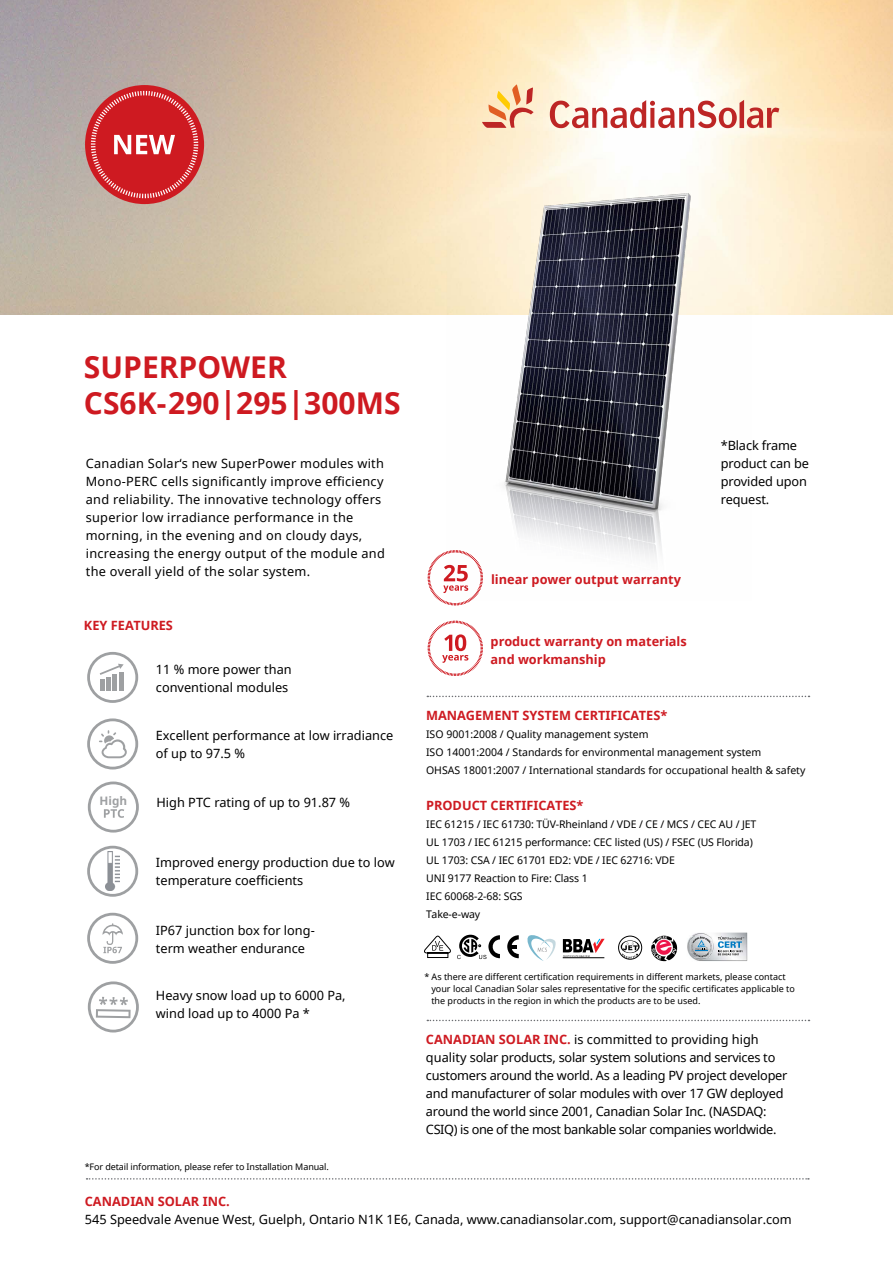
<style>
.page{position:relative;width:893px;height:1263px;background:#fff}
.page>*{position:absolute;margin:0;border:0;box-sizing:border-box;transform-origin:0 0}
.t1{font:700 30px/36px "Noto Sans";color:#ce1a21}
.t2{font:12.75px/18px "Noto Sans";color:#000}
.t3{font:12.75px/18px "Noto Sans";letter-spacing:-.02em;color:#000}
.t4{font:12.75px/18px "Noto Sans";letter-spacing:.02em;color:#000}
.t5{font:700 12.75px/18px "Noto Sans";color:#ce1a21}
.t6{font:700 11.7px "Noto Sans";color:#9ea0a2}
.t7{font:10.5px/18px "Noto Sans";letter-spacing:-.01em;color:#000}
.t8{font:9px/12px "Noto Sans";color:#000}
.s1{font-weight:700;color:#ce1a21}
</style>
<div class="page">
<img style="left:0;top:0;width:893px;height:315px">
<div style="left:85px;top:85px;width:119px;height:119px;background:#ce1a21;border-radius:50%"></div>
<svg style="left:91px;top:91px;width:107px;height:107px"></svg>
<img style="left:446px;top:101px;width:306px;height:457px">
<svg style="left:87px;top:1178px;width:722px;height:1px"></svg>
<svg style="left:87px;top:718px;width:51px;height:51px"></svg>
<svg style="left:87px;top:913px;width:51px;height:51px"></svg>
<svg style="left:87px;top:846px;width:51px;height:51px"></svg>
<svg style="left:88px;top:981px;width:51px;height:52px"></svg>
<svg style="left:87px;top:652px;width:51px;height:51px"></svg>
<img style="left:106px;top:852px;width:13px;height:39px">
<svg style="left:427px;top:1020px;width:382px;height:1px"></svg>
<svg style="left:427px;top:696px;width:382px;height:1px"></svg>
<svg style="left:88px;top:781px;width:51px;height:51px"></svg>
<svg style="left:428px;top:621px;width:55px;height:55px"></svg>
<svg style="left:428px;top:550px;width:55px;height:55px"></svg>
<svg style="left:507px;top:935px;width:12px;height:23px"></svg>
<svg style="left:424px;top:936px;width:27px;height:22px"></svg>
<svg style="left:457px;top:934px;width:43px;height:25px"></svg>
<svg style="left:527px;top:935px;width:29px;height:26px"></svg>
<hr style="left:563px;top:957px;width:41px;height:1px;background:#000">
<svg style="left:563px;top:939px;width:42px;height:18px"></svg>
<svg style="left:651px;top:936px;width:26px;height:25px"></svg>
<img style="left:687px;top:932px;width:61px;height:29px">
<svg style="left:718px;top:936px;width:26px;height:19px"></svg>
<img style="left:693px;top:957px;width:17px;height:1px">
<svg style="left:691px;top:936px;width:21px;height:21px"></svg>
<svg style="left:621px;top:940px;width:19px;height:13px"></svg>
<div style="left:618px;top:936px;width:24px;height:23px;border:1px solid #000;border-radius:50%"></div>
<svg style="left:622px;top:942px;width:16px;height:17px"></svg>
<svg style="left:482px;top:84px;width:52px;height:44px;background:#f0be96"></svg>
<svg style="left:550px;top:100px;width:229px;height:28px"></svg>
<h1 class="t1" style="left:84px;top:348px;width:318px">SUPERPOWER<br>CS6K-290|295|300MS</h1>
<p class="t4" style="left:86px;top:454px;width:301px">Canadian Solar‘s new SuperPower modules with Mono-PERC cells significantly improve efficiency and reliability. The innovative technology offers superior low irradiance performance in the morning, in the evening and on cloudy days, increasing the energy output of the module and the overall yield of the solar system.</p>
<p class="t5" style="left:84px;top:616px;width:90px">KEY FEATURES</p>
<p class="t2" style="left:156px;top:660px;width:137px">11 % more power than conventional modules</p>
<p class="t2" style="left:156px;top:726px;width:239px">Excellent performance at low irradiance of up to 97.5 %</p>
<p class="t6" style="left:100px;top:792px;width:29px">High</p>
<p class="t2" style="left:157px;top:793px;width:195px">High PTC rating of up to 91.87 %</p>
<p class="t2" style="left:156px;top:853px;width:240px">Improved energy production due to low temperature coefficients</p>
<p class="t2" style="left:156px;top:921px;width:160px">IP67 junction box for long&shy;term weather endurance</p>
<p class="t2" style="left:156px;top:985px;width:191px">Heavy snow load up to 6000 Pa, wind load up to 4000 Pa *</p>
<p class="t5" style="left:491px;top:570px;width:191px">linear power output warranty</p>
<p class="t5" style="left:491px;top:632px;width:198px">product warranty on materials and workmanship</p>
<p class="t5" style="left:426px;top:706px;width:59px">Manageme</p>
<p class="t5" style="left:501px;top:706px;width:38px">nt System</p>
<p class="t5" style="left:574px;top:706px;width:94px">Certificates*</p>
<p class="t2" style="left:721px;top:436px;width:90px">*Black frame product can be provided upon request.</p>
<p class="t7" style="left:426px;top:725px;width:381px">ISO 9001:2008 / Quality management system<br>ISO 14001:2004 / Standards for environmental management system<br>OHSAS 18001:2007 / International standards for occupational health &amp; safety</p>
<p class="t5" style="left:426px;top:796px;width:45px">Product</p>
<p class="t5" style="left:491px;top:796px;width:94px">CERTIFICATEs*</p>
<p class="t7" style="left:426px;top:815px;width:332px">IEC 61215 / IEC 61730: TÜV-Rheinland / VDE / CE / MCS / CEC AU / JET UL 1703 / IEC 61215 performance: CEC listed (US) / FSEC (US Florida)<br>UL 1703: CSA / IEC 61701 ED2: VDE / IEC 62716: VDE<br>UNI 9177 Reaction to Fire: Class 1<br>IEC 60068-2-68: SGS<br>Take-e-way</p>
<p class="t8" style="left:431px;top:970px;width:365px;text-indent:-7px">* As there are different certification requirements in different markets, please contact your local Canadian Solar sales representative for the specific certificates applicable to the products in the region in which the products are to be used.</p>
<p class="t3" style="left:426px;top:1030px;width:363px;text-indent:118px"><span class="s1">INC.</span> is committed to providing high quality solar products, solar system solutions and services to customers around the world. As a leading PV project developer and manufacturer of solar modules with over 17 GW deployed around the world since 2001, Canadian Solar Inc. (NASDAQ:<br>CSIQ) is one of the most bankable solar companies worldwide.</p>
<p class="t5" style="left:426px;top:1030px;width:18px">CANADIAN</p>
<p class="t5" style="left:499px;top:1030px;width:17px">SOLAR</p>
<p class="t8" style="left:85px;top:1160px;width:246px">*For detail information, please refer to Installation Manual.</p>
<p class="t5" style="left:85px;top:1192px;width:146px">Canadian Solar Inc.</p>
<p class="t2" style="left:85px;top:1210px;width:708px">545 Speedvale Avenue West, Guelph, Ontario N1K 1E6, Canada, www.canadiansolar.com, support@canadiansolar.com</p>
</div>
